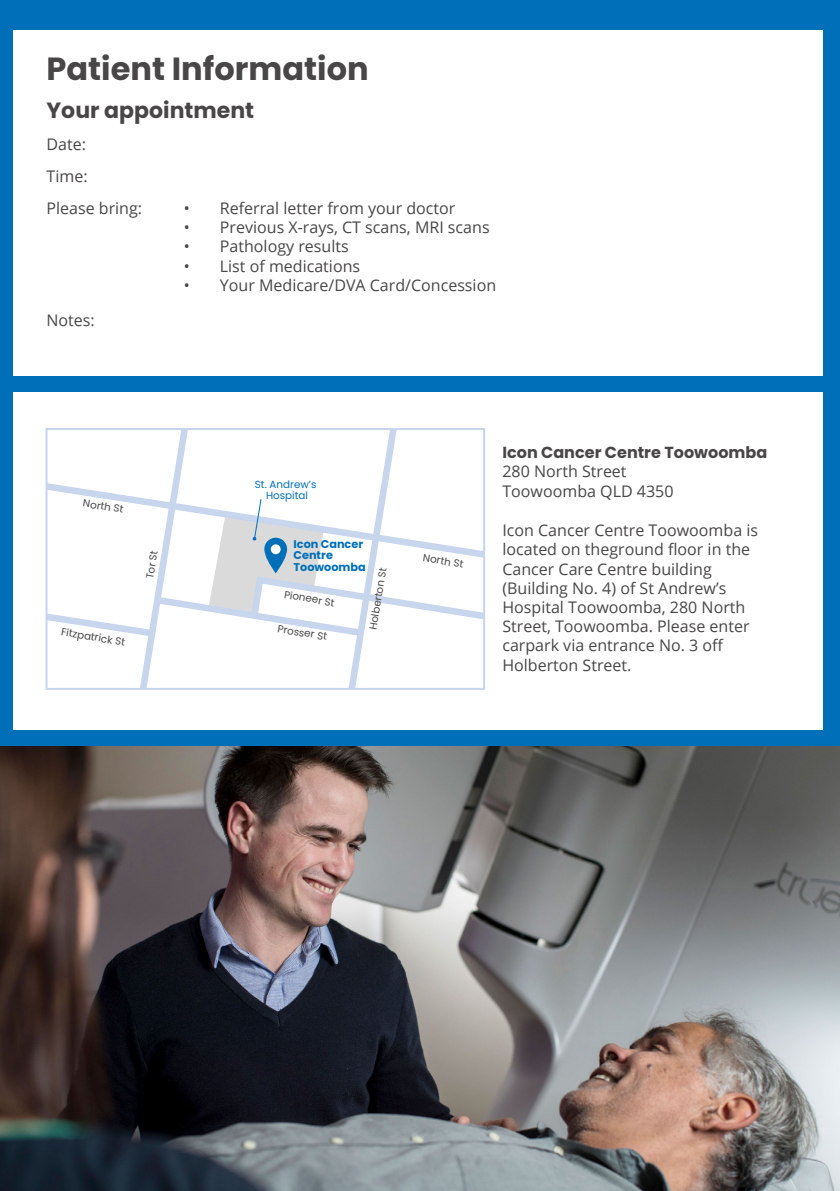
<style>
.page{position:relative;width:840px;height:1191px;background:#fff}
.page>*{position:absolute;margin:0;border:0;box-sizing:border-box;transform-origin:0 0}
.t1{font:700 32px "Poppins";color:#484647}
.t2{font:700 22px "Poppins";color:#484647}
.t3{font:16px/19.2px "Open Sans";color:#484647}
.t4{font:700 16px "Poppins";color:#484647}
.t5{font:700 11.2px/11.8px "Poppins";color:#006fba}
.t6{font:10.4px "Poppins";color:#484647}
.t7{font:10.4px/10.8px "Poppins";color:#006fba;text-align:center}
</style>
<div class="page">
<div style="left:0;top:0;width:839px;height:1191px;background:#006fba"></div>
<div style="left:14px;top:30px;width:808px;height:346px;background:#fff"></div>
<div style="left:14px;top:392px;width:808px;height:338px;background:#fff"></div>
<img style="left:0;top:746px;width:839px;height:445px">
<svg style="left:44px;top:427px;width:442px;height:264px"></svg>
<h1 class="t1" style="left:46px;top:50px;width:323px">Patient Information</h1>
<h2 class="t2" style="left:46px;top:97px;width:209px">Your appointment</h2>
<p class="t3" style="left:46px;top:134px;width:41px">Date:</p>
<p class="t3" style="left:46px;top:166px;width:43px">Time:</p>
<p class="t3" style="left:46px;top:198px;width:97px">Please bring:</p>
<p class="t3" style="left:46px;top:310px;width:50px">Notes:</p>
<p class="t3" style="left:184px;top:198px;width:273px">• Referral letter from your doctor</p>
<p class="t3" style="left:184px;top:217px;width:307px">• Previous X-rays, CT scans, MRI scans</p>
<p class="t3" style="left:184px;top:236px;width:166px">• Pathology results</p>
<p class="t3" style="left:184px;top:256px;width:178px">• List of medications</p>
<p class="t3" style="left:184px;top:275px;width:313px">• Your Medicare/DVA Card/Concession</p>
<p class="t6" style="left:84px;top:497px;width:42px;rotate:9deg">North St</p>
<p class="t7" style="left:255px;top:479px;width:63px">St. Andrew’s<br>Hospital</p>
<p class="t4" style="left:502px;top:443px;width:266px">Icon Cancer Centre Toowoomba</p>
<p class="t3" style="left:502px;top:461px;width:172px">280 North Street<br>Toowoomba QLD 4350</p>
<p class="t5" style="left:293px;top:538px;width:74px">Icon Cancer<br>Centre<br>Toowoomba</p>
<p class="t6" style="left:144px;top:577px;width:30px;rotate:-81deg">Tor St</p>
<p class="t6" style="left:367px;top:629px;width:65px;rotate:-81deg">Holberton St</p>
<p class="t6" style="left:285px;top:588px;width:52px;rotate:9deg">Pioneer St</p>
<p class="t6" style="left:62px;top:625px;width:66px;rotate:9deg">Fitzpatrick St</p>
<p class="t6" style="left:278px;top:622px;width:51px;rotate:9deg">Prosser St</p>
<p class="t6" style="left:424px;top:551px;width:42px;rotate:9deg">North St</p>
<p class="t3" style="left:502px;top:520px;width:257px">Icon Cancer Centre Toowoomba is located on theground floor in the<br>Cancer Care Centre building (Building No. 4) of St Andrew’s<br>Hospital Toowoomba, 280 North<br>Street, Toowoomba. Please enter carpark via entrance No. 3 off<br>Holberton Street.</p>
</div>
